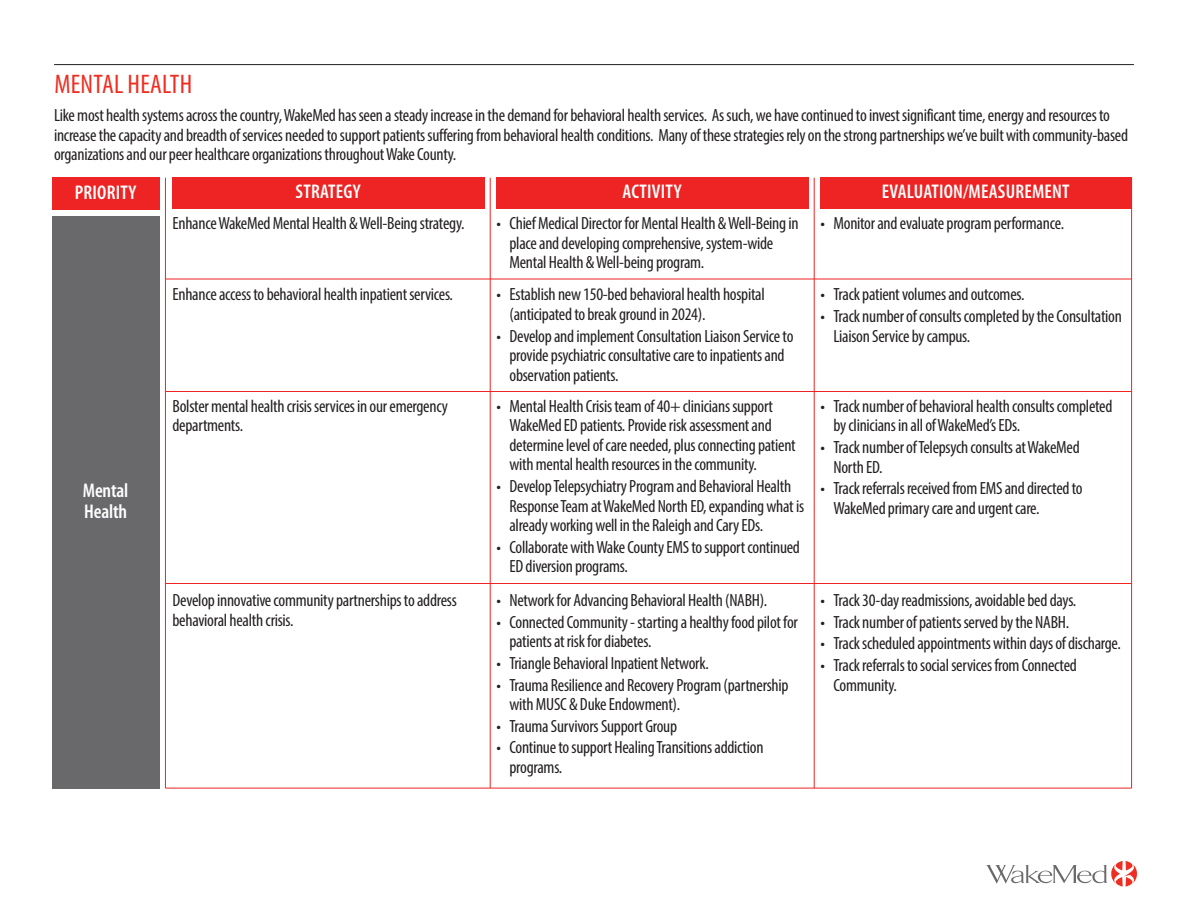
<style>
.page{position:relative;width:1188px;height:918px;background:#fff}
.page>*{position:absolute;margin:0;border:0;box-sizing:border-box;transform-origin:0 0}
.t1{font:condensed 27px "Myriad Pro";letter-spacing:.01em;color:#ee2e22}
.t2{font:600 condensed 19.8px "Myriad Pro";letter-spacing:.01em;color:#fff}
.t3{font:600 condensed 19.8px/21px "Myriad Pro";letter-spacing:-.01em;color:#fff}
.t4{font:condensed 17.7px/19.5px "Myriad Pro";letter-spacing:-.015em;color:#231f20}
</style>
<div class="page">
<svg style="left:986px;top:861px;width:151px;height:26px"></svg>
<hr style="left:165px;top:279px;width:967px;height:1px;background:#ee2323">
<hr style="left:165px;top:583px;width:967px;height:1px;background:#ee2323">
<hr style="left:165px;top:391px;width:967px;height:1px;background:#ee2323">
<hr style="left:165px;top:178px;width:1px;height:610px;background:#ee2323">
<hr style="left:1131px;top:178px;width:1px;height:610px;background:#ee2323">
<hr style="left:490px;top:178px;width:1px;height:610px;background:#ee2323">
<hr style="left:814px;top:178px;width:1px;height:610px;background:#ee2323">
<div style="left:52px;top:178px;width:108px;height:32px;background:#ee2323"></div>
<div style="left:172px;top:178px;width:313px;height:31px;background:#ee2323"></div>
<div style="left:496px;top:178px;width:313px;height:31px;background:#ee2323"></div>
<div style="left:820px;top:178px;width:312px;height:31px;background:#ee2323"></div>
<hr style="left:165px;top:788px;width:967px;height:1px;background:#ee2323">
<div style="left:52px;top:216px;width:108px;height:572px;background:#69696c"></div>
<hr style="left:54px;top:64px;width:1080px;height:1px;background:#231f20">
<h1 class="t1" style="left:54px;top:75px;width:139px">MENTAL HEALTH</h1>
<p class="t4" style="left:54px;top:107px;width:1076px">Like most health systems across the country, WakeMed has seen a steady increase in the demand for behavioral health services. As such, we have continued to invest significant time, energy and resources to increase the capacity and breadth of services needed to support patients suffering from behavioral health conditions. Many of these strategies rely on the strong partnerships we’ve built with community-based organizations and our peer healthcare organizations throughout Wake County.</p>
<p class="t2" style="left:75px;top:185px;width:63px">PRIORITY</p>
<p class="t2" style="left:296px;top:185px;width:67px">STRATEGY</p>
<p class="t4" style="left:173px;top:215px;width:294px">Enhance WakeMed Mental Health &amp; Well-Being strategy.</p>
<p class="t2" style="left:623px;top:185px;width:61px">ACTIVITY</p>
<p class="t4" style="left:509px;top:215px;width:291px;text-indent:-13px">• Chief Medical Director for Mental Health &amp; Well-Being in place and developing comprehensive, system-wide<br>Mental Health &amp; Well-being program.</p>
<p class="t3" style="left:83px;top:481px;width:47px">Mental<br>Health</p>
<p class="t4" style="left:173px;top:286px;width:282px">Enhance access to behavioral health inpatient services.</p>
<p class="t4" style="left:509px;top:286px;width:257px;text-indent:-13px">• Establish new 150-bed behavioral health hospital (anticipated to break ground in 2024).</p>
<p class="t4" style="left:509px;top:327px;width:286px;text-indent:-13px">• Develop and implement Consultation Liaison Service to provide psychiatric consultative care to inpatients and observation patients.</p>
<p class="t4" style="left:173px;top:398px;width:277px">Bolster mental health crisis services in our emergency departments.</p>
<p class="t4" style="left:509px;top:398px;width:288px;text-indent:-13px">• Mental Health Crisis team of 40+ clinicians support WakeMed ED patients. Provide risk assessment and determine level of care needed, plus connecting patient with mental health resources in the community.</p>
<p class="t4" style="left:509px;top:478px;width:296px;text-indent:-13px">• Develop Telepsychiatry Program and Behavioral Health<br>Response Team at WakeMed North ED, expanding what is already working well in the Raleigh and Cary EDs.</p>
<p class="t4" style="left:509px;top:539px;width:292px;text-indent:-13px">• Collaborate with Wake County EMS to support continued<br>ED diversion programs.</p>
<p class="t4" style="left:173px;top:592px;width:286px">Develop innovative community partnerships to address behavioral health crisis.</p>
<p class="t4" style="left:497px;top:592px;width:272px">• Network for Advancing Behavioral Health (NABH).</p>
<p class="t4" style="left:509px;top:614px;width:290px;text-indent:-13px">• Connected Community - starting a healthy food pilot for patients at risk for diabetes.</p>
<p class="t4" style="left:497px;top:655px;width:214px">• Triangle Behavioral Inpatient Network.</p>
<p class="t4" style="left:509px;top:676px;width:281px;text-indent:-13px">• Trauma Resilience and Recovery Program (partnership with MUSC &amp; Duke Endowment).</p>
<p class="t4" style="left:497px;top:718px;width:182px">• Trauma Survivors Support Group</p>
<p class="t4" style="left:509px;top:739px;width:256px;text-indent:-13px">• Continue to support Healing Transitions addiction programs.</p>
<p class="t2" style="left:882px;top:185px;width:190px">EVALUATION/MEASUREMENT</p>
<p class="t4" style="left:821px;top:215px;width:245px">• Monitor and evaluate program performance.</p>
<p class="t4" style="left:821px;top:286px;width:206px">• Track patient volumes and outcomes.</p>
<p class="t4" style="left:833px;top:308px;width:290px;text-indent:-13px">• Track number of consults completed by the Consultation<br>Liaison Service by campus.</p>
<p class="t4" style="left:833px;top:398px;width:281px;text-indent:-13px">• Track number of behavioral health consults completed by clinicians in all of WakeMed’s EDs.</p>
<p class="t4" style="left:833px;top:439px;width:248px;text-indent:-13px">• Track number of Telepsych consults at WakeMed<br>North ED.</p>
<p class="t4" style="left:833px;top:480px;width:251px;text-indent:-13px">• Track referrals received from EMS and directed to<br>WakeMed primary care and urgent care.</p>
<p class="t4" style="left:821px;top:592px;width:257px">• Track 30-day readmissions, avoidable bed days.</p>
<p class="t4" style="left:821px;top:614px;width:250px">• Track number of patients served by the NABH.</p>
<p class="t4" style="left:821px;top:635px;width:302px">• Track scheduled appointments within days of discharge.</p>
<p class="t4" style="left:833px;top:657px;width:245px;text-indent:-13px">• Track referrals to social services from Connected<br>Community.</p>
</div>
